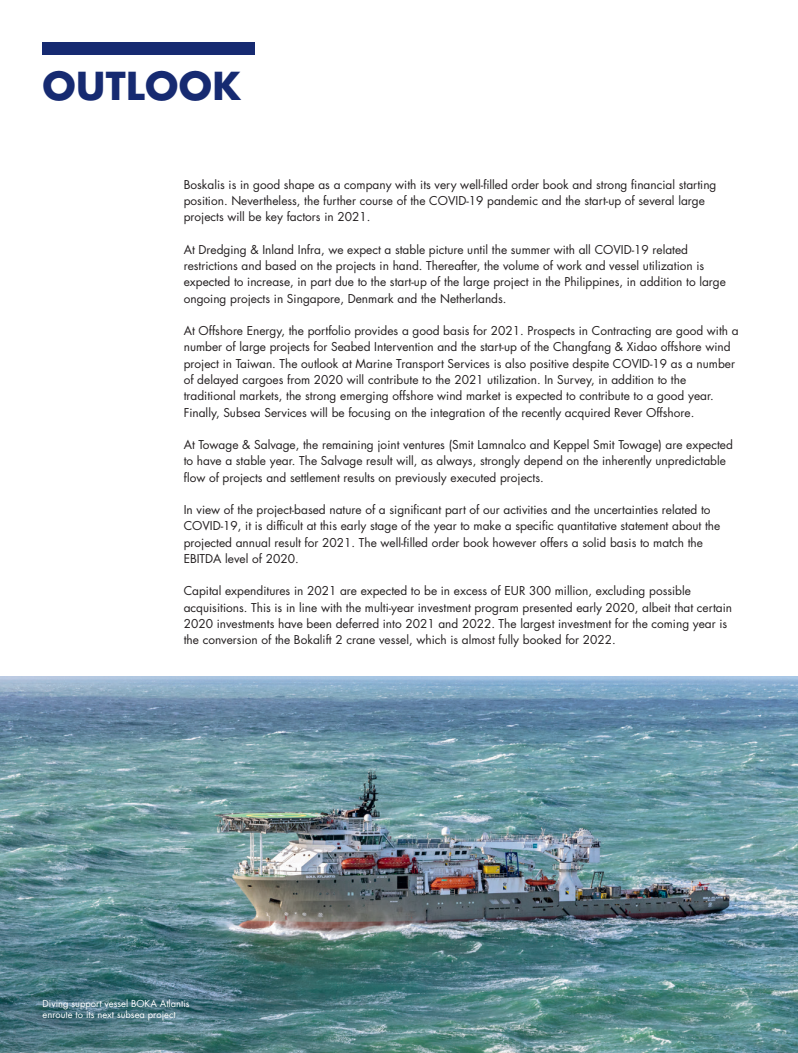
<style>
.page{position:relative;width:798px;height:1053px;background:#fff}
.page>*{position:absolute;margin:0;border:0;box-sizing:border-box;transform-origin:0 0}
._001_BOS_Heading_30{font:700 37.5px "Futura Std";letter-spacing:.01em;color:#162a71}
._002_BOS_Body_No_Hyp{font:11.88px/16.2px "Futura Std";color:#231f20}
._002_BOS_fotobijschr{font:9.38px "Futura Std";color:#fff}
</style>
<div class="page">
<div style="left:43px;top:43px;width:212px;height:12px;background:#162a71"></div>
<img style="left:0;top:676px;width:797px;height:376px">
<p class="_001_BOS_Heading_30" style="left:43px;top:61px;width:200px">OUTLOOK</p>
<p class="_002_BOS_Body_No_Hyp" style="left:184px;top:176px;width:534px">Boskalis is in good shape as a company with its very well-filled order book and strong financial starting position. Nevertheless, the further course of the COVID-19 pandemic and the start-up of several large projects will be key factors in 2021.</p>
<p class="_002_BOS_Body_No_Hyp" style="left:184px;top:241px;width:543px">At Dredging &amp; Inland Infra, we expect a stable picture until the summer with all COVID-19 related restrictions and based on the projects in hand. Thereafter, the volume of work and vessel utilization is expected to increase, in part due to the start-up of the large project in the Philippines, in addition to large ongoing projects in Singapore, Denmark and the Netherlands.</p>
<p class="_002_BOS_Body_No_Hyp" style="left:184px;top:323px;width:556px">At Offshore Energy, the portfolio provides a good basis for 2021. Prospects in Contracting are good with a number of large projects for Seabed Intervention and the start-up of the Changfang &amp; Xidao offshore wind project in Taiwan. The outlook at Marine Transport Services is also positive despite COVID-19 as a number of delayed cargoes from 2020 will contribute to the 2021 utilization. In Survey, in addition to the traditional markets, the strong emerging offshore wind market is expected to contribute to a good year.<br>Finally, Subsea Services will be focusing on the integration of the recently acquired Rever Offshore.</p>
<p class="_002_BOS_Body_No_Hyp" style="left:184px;top:436px;width:550px">At Towage &amp; Salvage, the remaining joint ventures (Smit Lamnalco and Keppel Smit Towage) are expected to have a stable year. The Salvage result will, as always, strongly depend on the inherently unpredictable flow of projects and settlement results on previously executed projects.</p>
<p class="_002_BOS_Body_No_Hyp" style="left:184px;top:501px;width:538px">In view of the project-based nature of a significant part of our activities and the uncertainties related to COVID-19, it is difficult at this early stage of the year to make a specific quantitative statement about the projected annual result for 2021. The well-filled order book however offers a solid basis to match the EBITDA level of 2020.</p>
<p class="_002_BOS_Body_No_Hyp" style="left:184px;top:583px;width:549px">Capital expenditures in 2021 are expected to be in excess of EUR 300 million, excluding possible acquisitions. This is in line with the multi-year investment program presented early 2020, albeit that certain 2020 investments have been deferred into 2021 and 2022. The largest investment for the coming year is the conversion of the Bokalift 2 crane vessel, which is almost fully booked for 2022.</p>
<p class="_002_BOS_fotobijschr" style="left:43px;top:997px;width:148px">Diving support vessel BOKA Atlantis</p>
<p class="_002_BOS_fotobijschr" style="left:43px;top:1008px;width:135px">enroute to its next subsea project</p>
</div>
